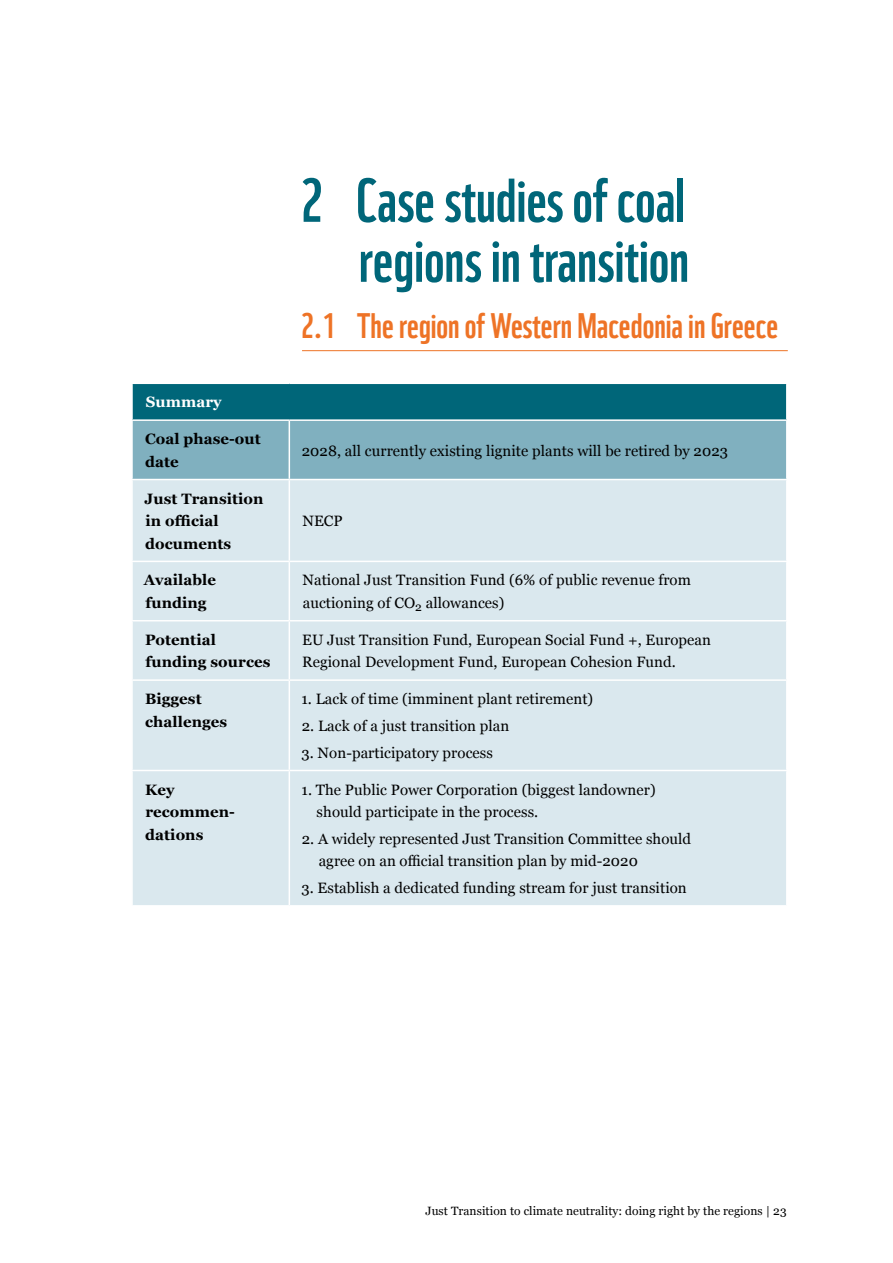
<style>
.page{position:relative;width:893px;height:1263px;background:#fff}
.page>*{position:absolute;margin:0;border:0;box-sizing:border-box;transform-origin:0 0}
.t1{font:60px/60px "WWF";color:#006679;text-align:right}
.t2{font:34.5px "WWF";color:#ee7326}
.t3{font:15px/22.5px "Georgia";letter-spacing:.005em;color:#000}
.t4{font:700 15px/22.5px "Georgia";letter-spacing:.005em;color:#000}
.t5{font:700 15px "Georgia";letter-spacing:.005em;color:#fff}
.t6{font:12px "Georgia";letter-spacing:.005em;color:#000}
</style>
<div class="page">
<hr style="left:302px;top:350px;width:486px;height:1px;background:#ee7326">
<svg style="left:133px;top:384px;width:653px;height:95px;background:#5094a4"></svg>
<div style="left:133px;top:480px;width:653px;height:425px;background:#dae8ee"></div>
<hr style="left:131px;top:419px;width:158px;height:2px;background:#fff">
<hr style="left:289px;top:419px;width:499px;height:2px;background:#fff">
<hr style="left:289px;top:421px;width:1px;height:58px;background:#fff">
<hr style="left:289px;top:480px;width:1px;height:81px;background:#fff">
<hr style="left:131px;top:561px;width:158px;height:1px;background:#fff">
<hr style="left:289px;top:561px;width:499px;height:1px;background:#fff">
<hr style="left:289px;top:562px;width:1px;height:58px;background:#fff">
<hr style="left:131px;top:620px;width:158px;height:1px;background:#fff">
<hr style="left:289px;top:620px;width:499px;height:1px;background:#fff">
<hr style="left:289px;top:621px;width:1px;height:58px;background:#fff">
<hr style="left:131px;top:679px;width:158px;height:2px;background:#fff">
<hr style="left:289px;top:679px;width:499px;height:2px;background:#fff">
<hr style="left:289px;top:681px;width:1px;height:89px;background:#fff">
<hr style="left:131px;top:770px;width:158px;height:1px;background:#fff">
<hr style="left:289px;top:770px;width:499px;height:1px;background:#fff">
<hr style="left:289px;top:771px;width:1px;height:134px;background:#fff">
<h1 class="t1" style="left:301px;top:164px;width:390px">2 Case studies of coal regions in transition</h1>
<h2 class="t2" style="left:301px;top:298px;width:478px">2.1 The region of Western Macedonia in Greece</h2>
<p class="t5" style="left:146px;top:391px;width:77px">Summary</p>
<p class="t4" style="left:145px;top:427px;width:117px">Coal phase-out date</p>
<p class="t3" style="left:302px;top:438px;width:428px">2028, all currently existing lignite plants will be retired by 2023</p>
<p class="t4" style="left:144px;top:486px;width:121px">Just Transition in official documents</p>
<p class="t3" style="left:302px;top:509px;width:42px">NECP</p>
<p class="t4" style="left:144px;top:568px;width:74px">Available funding</p>
<p class="t3" style="left:302px;top:568px;width:390px">National Just Transition Fund (6% of public revenue from auctioning of CO<sub>2</sub> allowances)</p>
<p class="t4" style="left:145px;top:628px;width:127px">Potential funding sources</p>
<p class="t3" style="left:302px;top:628px;width:410px">EU Just Transition Fund, European Social Fund +, European<br>Regional Development Fund, European Cohesion Fund.</p>
<p class="t4" style="left:145px;top:687px;width:84px">Biggest challenges</p>
<p class="t3" style="left:301px;top:687px;width:293px">1. Lack of time (imminent plant retirement)</p>
<p class="t3" style="left:302px;top:714px;width:209px">2. Lack of a just transition plan</p>
<p class="t3" style="left:301px;top:741px;width:193px">3. Non-participatory process</p>
<p class="t4" style="left:145px;top:777px;width:91px">Key recommen&shy;dations</p>
<p class="t3" style="left:317px;top:777px;width:341px;text-indent:-15px">1. The Public Power Corporation (biggest landowner) should participate in the process.</p>
<p class="t3" style="left:319px;top:827px;width:374px;text-indent:-17px">2. A widely represented Just Transition Committee should agree on an official transition plan by mid-2020</p>
<p class="t3" style="left:301px;top:876px;width:387px">3. Establish a dedicated funding stream for just transition</p>
<p class="t6" style="left:425px;top:1202px;width:363px">Just Transition to climate neutrality: doing right by the regions | 23</p>
</div>
